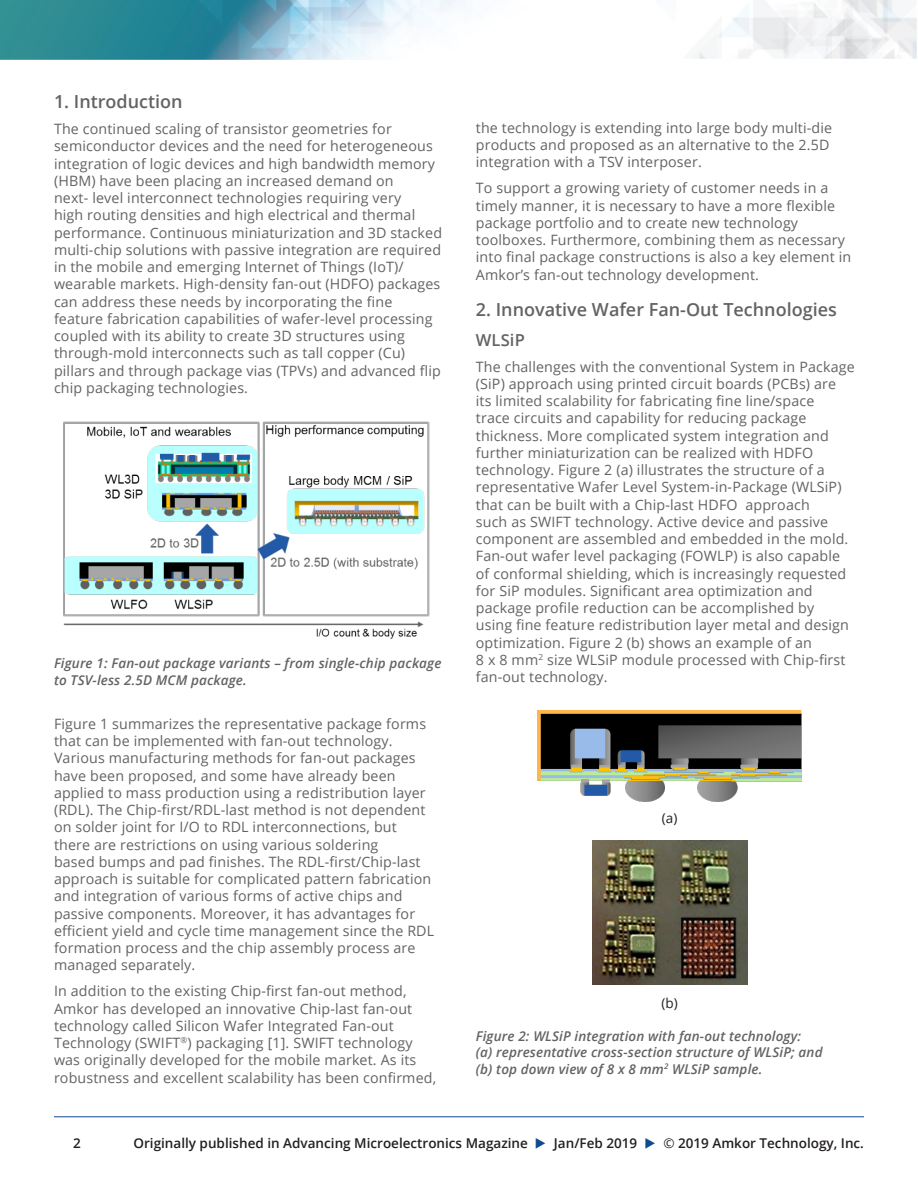
<style>
.page{position:relative;width:918px;height:1188px;background:#fff}
.page>*{position:absolute;margin:0;border:0;box-sizing:border-box;transform-origin:0 0}
.t1{font:600 18px "Open Sans";color:#636366}
.t2{font:600 16.5px "Open Sans";letter-spacing:.01em;color:#636366}
.t3{font:14.25px/17.2px "Open Sans";letter-spacing:.01em;color:#636366}
.t4{font:italic 600 13.5px/16.5px "Open Sans";letter-spacing:.01em;color:#636366}
.t5{font:600 13.5px "Open Sans";color:#231f20}
.t6{font:13.5px "Open Sans";color:#231f20}
.s1{color:#0f4b90}
.s2{font-weight:400}
</style>
<div class="page">
<hr style="left:54px;top:1116px;width:810px;height:1px;background:#0f4b90">
<img style="left:0;top:0;width:917px;height:59px">
<img style="left:538px;top:711px;width:264px;height:91px">
<img style="left:592px;top:840px;width:155px;height:145px">
<img style="left:63px;top:421px;width:367px;height:218px">
<p class="t1" style="left:54px;top:89px;width:130px">1. Introduction</p>
<p class="t3" style="left:54px;top:120px;width:390px">The continued scaling of transistor geometries for semiconductor devices and the need for heterogeneous integration of logic devices and high bandwidth memory (HBM) have been placing an increased demand on<br>next- level interconnect technologies requiring very<br>high routing densities and high electrical and thermal performance. Continuous miniaturization and 3D stacked multi-chip solutions with passive integration are required in the mobile and emerging Internet of Things (IoT)/ wearable markets. High-density fan-out (HDFO) packages can address these needs by incorporating the fine feature fabrication capabilities of wafer-level processing coupled with its ability to create 3D structures using through-mold interconnects such as tall copper (Cu) pillars and through package vias (TPVs) and advanced flip chip packaging technologies.</p>
<p class="t4" style="left:54px;top:655px;width:389px">Figure 1: Fan-out package variants – from single-chip package to TSV-less 2.5D MCM package.</p>
<p class="t3" style="left:54px;top:715px;width:382px">Figure 1 summarizes the representative package forms that can be implemented with fan-out technology.<br>Various manufacturing methods for fan-out packages have been proposed, and some have already been applied to mass production using a redistribution layer (RDL). The Chip-first/RDL-last method is not dependent on solder joint for I/O to RDL interconnections, but there are restrictions on using various soldering<br>based bumps and pad finishes. The RDL-first/Chip-last approach is suitable for complicated pattern fabrication and integration of various forms of active chips and passive components. Moreover, it has advantages for efficient yield and cycle time management since the RDL formation process and the chip assembly process are managed separately.</p>
<p class="t3" style="left:54px;top:982px;width:384px">In addition to the existing Chip-first fan-out method, Amkor has developed an innovative Chip-last fan-out technology called Silicon Wafer Integrated Fan-out Technology (SWIFT<sup>®</sup>) packaging [1]. SWIFT technology was originally developed for the mobile market. As its robustness and excellent scalability has been confirmed,</p>
<p class="t3" style="left:476px;top:119px;width:358px">the technology is extending into large body multi-die products and proposed as an alternative to the 2.5D integration with a TSV interposer.</p>
<p class="t3" style="left:476px;top:179px;width:377px">To support a growing variety of customer needs in a timely manner, it is necessary to have a more flexible package portfolio and to create new technology toolboxes. Furthermore, combining them as necessary into final package constructions is also a key element in Amkor’s fan-out technology development.</p>
<p class="t1" style="left:476px;top:297px;width:363px">2. Innovative Wafer Fan-Out Technologies</p>
<p class="t2" style="left:476px;top:329px;width:51px">WLSiP</p>
<p class="t3" style="left:476px;top:358px;width:380px">The challenges with the conventional System in Package (SiP) approach using printed circuit boards (PCBs) are its limited scalability for fabricating fine line/space<br>trace circuits and capability for reducing package thickness. More complicated system integration and further miniaturization can be realized with HDFO technology. Figure 2 (a) illustrates the structure of a representative Wafer Level System-in-Package (WLSiP) that can be built with a Chip-last HDFO approach<br>such as SWIFT technology. Active device and passive component are assembled and embedded in the mold.<br>Fan-out wafer level packaging (FOWLP) is also capable of conformal shielding, which is increasingly requested for SiP modules. Significant area optimization and package profile reduction can be accomplished by<br>using fine feature redistribution layer metal and design optimization. Figure 2 (b) shows an example of an<br>8 x 8 mm<sup>2</sup> size WLSiP module processed with Chip-first fan-out technology.</p>
<p class="t6" style="left:662px;top:809px;width:17px">(a)</p>
<p class="t6" style="left:661px;top:994px;width:18px">(b)</p>
<p class="t4" style="left:476px;top:1027px;width:348px">Figure 2: WLSiP integration with fan-out technology:<br>(a) representative cross-section structure of WLSiP; and (b) top down view of 8 x 8 mm<sup>2</sup> WLSiP sample.</p>
<p class="t5" style="left:73px;top:1134px;width:9px">2</p>
<p class="t5" style="left:133px;top:1134px;width:732px">Originally published in Advancing Microelectronics Magazine <span class="s1">▶</span> Jan/Feb 2019 <span class="s1">▶</span> <span class="s2">©</span> 2019 Amkor Technology, Inc.</p>
</div>
